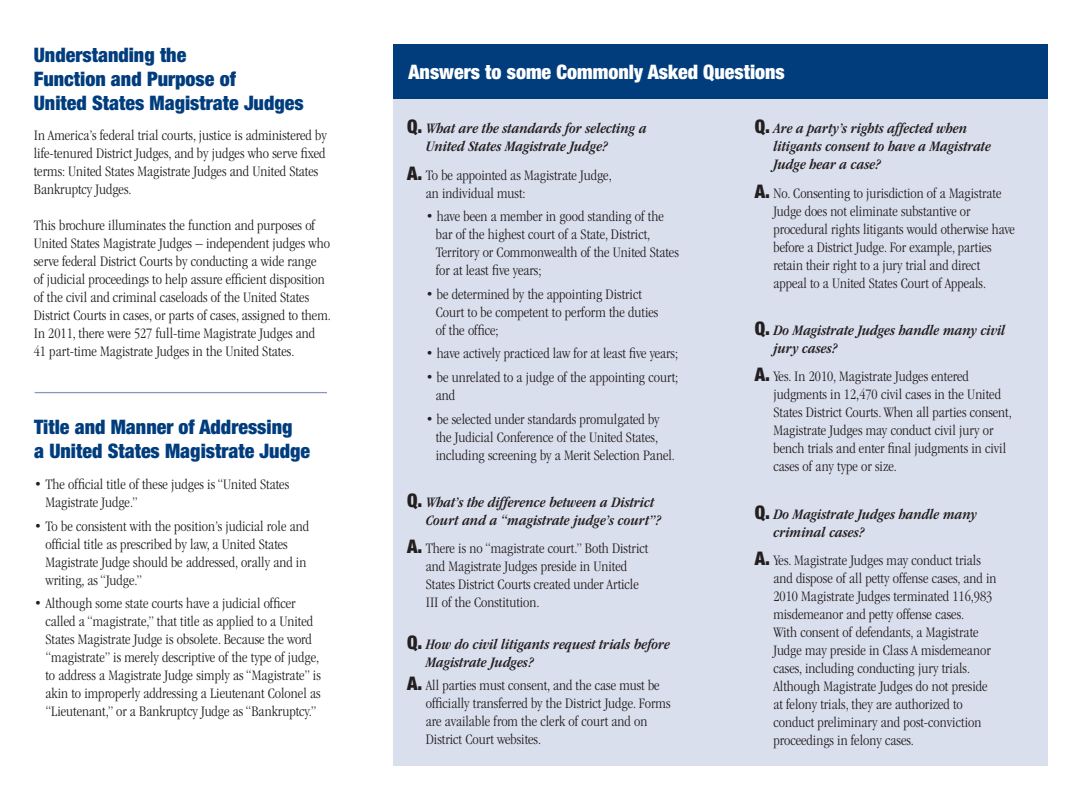
<style>
.page{position:relative;width:1080px;height:809px;background:#fff}
.page>*{position:absolute;margin:0;border:0;box-sizing:border-box;transform-origin:0 0}
.t1{font:900 condensed 20px/24px "Helvetica Neue";color:#013d7d}
.t2{font:900 condensed 20px "Helvetica Neue";color:#fff}
.t3{font:15px/18px "ITC Garamond MM 300 440";color:#231f20}
.t4{font:15px/18px "ITC Garamond MM It 490 440";color:#231f20}
.s1{font-family:"Helvetica Neue";font-weight:900;font-stretch:condensed;font-size:18.75px}
</style>
<div class="page">
<div style="left:393px;top:45px;width:654px;height:720px;background:#dadfed"></div>
<div style="left:393px;top:44px;width:654px;height:55px;background:#013d7d"></div>
<hr style="left:35px;top:392px;width:292px;height:1px;background:#8696bf">
<h1 class="t1" style="left:34px;top:42px;width:271px">Understanding the<br>Function and Purpose of<br>United States Magistrate Judges</h1>
<p class="t3" style="left:34px;top:127px;width:294px">In America’s federal trial courts, justice is administered by life-tenured District Judges, and by judges who serve fixed terms: United States Magistrate Judges and United States Bankruptcy Judges.</p>
<p class="t3" style="left:34px;top:217px;width:298px">This brochure illuminates the function and purposes of United States Magistrate Judges – independent judges who serve federal District Courts by conducting a wide range<br>of judicial proceedings to help assure efficient disposition of the civil and criminal caseloads of the United States District Courts in cases, or parts of cases, assigned to them.<br>In 2011, there were 527 full-time Magistrate Judges and 41 part-time Magistrate Judges in the United States.</p>
<h1 class="t1" style="left:34px;top:414px;width:277px">Title and Manner of Addressing<br>a United States Magistrate Judge</h1>
<p class="t3" style="left:45px;top:475px;width:245px;text-indent:-11px">• The official title of these judges is “United States<br>Magistrate Judge.”</p>
<p class="t3" style="left:45px;top:517px;width:265px;text-indent:-11px">• To be consistent with the position’s judicial role and official title as prescribed by law, a United States Magistrate Judge should be addressed, orally and in writing, as “Judge.”</p>
<p class="t3" style="left:45px;top:594px;width:277px;text-indent:-11px">• Although some state courts have a judicial officer called a “magistrate,” that title as applied to a United States Magistrate Judge is obsolete. Because the word “magistrate” is merely descriptive of the type of judge, to address a Magistrate Judge simply as “Magistrate” is akin to improperly addressing a Lieutenant Colonel as “Lieutenant,” or a Bankruptcy Judge as “Bankruptcy.”</p>
<h1 class="t2" style="left:408px;top:59px;width:378px">Answers to some Commonly Asked Questions</h1>
<p class="t4" style="left:425px;top:120px;width:222px;text-indent:-19px"><span class="s1">Q.</span> What are the standards for selecting a<br>United States Magistrate Judge?</p>
<p class="t3" style="left:425px;top:166px;width:187px;text-indent:-19px"><span class="s1">A.</span> To be appointed as Magistrate Judge, an individual must:</p>
<p class="t3" style="left:435px;top:208px;width:244px;text-indent:-10px">• have been a member in good standing of the bar of the highest court of a State, District, Territory or Commonwealth of the United States for at least five years;</p>
<p class="t3" style="left:435px;top:285px;width:224px;text-indent:-10px">• be determined by the appointing District<br>Court to be competent to perform the duties of the office;</p>
<p class="t3" style="left:425px;top:345px;width:254px">• have actively practiced law for at least five years;</p>
<p class="t3" style="left:435px;top:368px;width:244px;text-indent:-10px">• be unrelated to a judge of the appointing court; and</p>
<p class="t3" style="left:435px;top:410px;width:241px;text-indent:-10px">• be selected under standards promulgated by the Judicial Conference of the United States, including screening by a Merit Selection Panel.</p>
<p class="t4" style="left:425px;top:494px;width:237px;text-indent:-19px"><span class="s1">Q.</span> What’s the difference between a District<br>Court and a “magistrate judge’s court”?</p>
<p class="t3" style="left:425px;top:540px;width:224px;text-indent:-19px"><span class="s1">A.</span> There is no “magistrate court.” Both District and Magistrate Judges preside in United States District Courts created under Article III of the Constitution.</p>
<p class="t4" style="left:425px;top:636px;width:245px;text-indent:-19px"><span class="s1">Q.</span> How do civil litigants request trials before<br>Magistrate Judges?</p>
<p class="t3" style="left:425px;top:676px;width:246px;text-indent:-19px"><span class="s1">A.</span> All parties must consent, and the case must be officially transferred by the District Judge. Forms are available from the clerk of court and on District Court websites.</p>
<p class="t4" style="left:773px;top:120px;width:219px;text-indent:-19px"><span class="s1">Q.</span> Are a party’s rights affected when litigants consent to have a Magistrate<br>Judge hear a case?</p>
<p class="t3" style="left:773px;top:184px;width:243px;text-indent:-19px"><span class="s1">A.</span> No. Consenting to jurisdiction of a Magistrate Judge does not eliminate substantive or procedural rights litigants would otherwise have before a District Judge. For example, parties retain their right to a jury trial and direct appeal to a United States Court of Appeals.</p>
<p class="t4" style="left:773px;top:321px;width:233px;text-indent:-19px"><span class="s1">Q.</span> Do Magistrate Judges handle many civil jury cases?</p>
<p class="t3" style="left:773px;top:368px;width:240px;text-indent:-19px"><span class="s1">A.</span> Yes. In 2010, Magistrate Judges entered judgments in 12,470 civil cases in the United States District Courts. When all parties consent, Magistrate Judges may conduct civil jury or bench trials and enter final judgments in civil cases of any type or size.</p>
<p class="t4" style="left:773px;top:505px;width:205px;text-indent:-19px"><span class="s1">Q.</span> Do Magistrate Judges handle many criminal cases?</p>
<p class="t3" style="left:773px;top:551px;width:224px;text-indent:-19px"><span class="s1">A.</span> Yes. Magistrate Judges may conduct trials and dispose of all petty offense cases, and in 2010 Magistrate Judges terminated 116,983 misdemeanor and petty offense cases.<br>With consent of defendants, a Magistrate Judge may preside in Class A misdemeanor cases, including conducting jury trials.<br>Although Magistrate Judges do not preside at felony trials, they are authorized to conduct preliminary and post-conviction proceedings in felony cases.</p>
</div>
